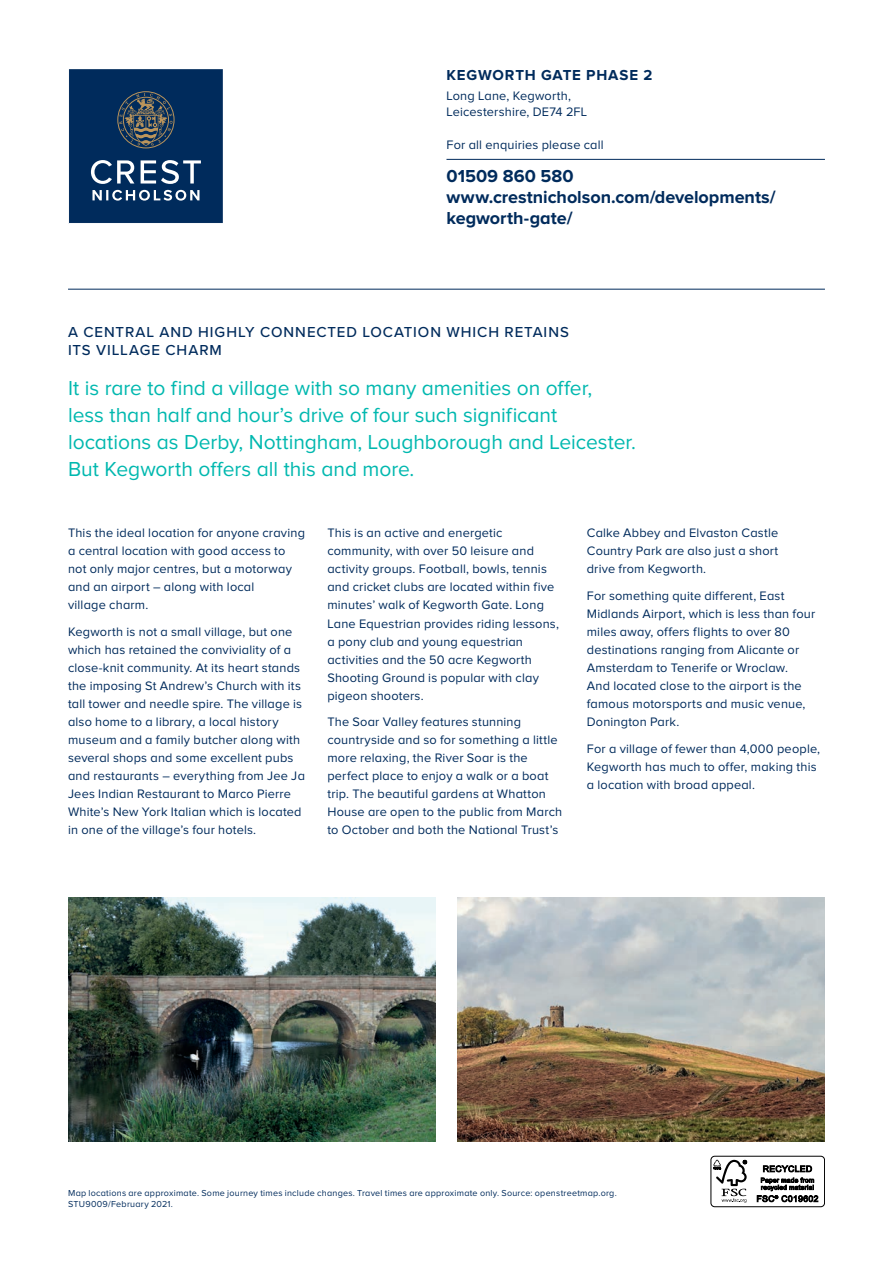
<style>
.page{position:relative;width:893px;height:1263px;background:#fff}
.page>*{position:absolute;margin:0;border:0;box-sizing:border-box;transform-origin:0 0}
.t1{font:21px/27px "Proxima Nova";color:#00b8af}
.t2{font:700 18px/21px "Proxima Nova";color:#002b5c}
.t3{font:500 15px/18px "Proxima Nova";letter-spacing:.065em;color:#002b5c}
.t4{font:700 15px "Proxima Nova";letter-spacing:.05em;color:#002b5c}
.t5{font:12.75px/18px "Proxima Nova";letter-spacing:.015em;color:#002b5c}
.t6{font:9px/10.5px "Proxima Nova";letter-spacing:.025em;color:#002b5c}
</style>
<div class="page">
<svg style="left:68px;top:69px;width:155px;height:155px;background:#1a3e67"></svg>
<hr style="left:68px;top:289px;width:757px;height:1px;background:#002b5c">
<img style="left:457px;top:898px;width:368px;height:243px">
<img style="left:68px;top:898px;width:368px;height:243px">
<hr style="left:446px;top:159px;width:379px;height:1px;background:#002b5c">
<div style="left:710px;top:1156px;width:115px;height:51px;border:1px solid #000;border-radius:4px"></div>
<svg style="left:713px;top:1160px;width:34px;height:43px"></svg>
<svg style="left:757px;top:1165px;width:61px;height:37px"></svg>
<p class="t4" style="left:446px;top:68px;width:208px">KEGWORTH GATE PHASE 2</p>
<p class="t5" style="left:446px;top:88px;width:142px;line-height:15.8px">Long Lane, Kegworth,<br>Leicestershire, DE74 2FL</p>
<p class="t5" style="left:446px;top:136px;width:159px">For all enquiries please call</p>
<h2 class="t2" style="left:446px;top:167px;width:331px">01509 860 580 www.crestnicholson.com/developments/ kegworth-gate/</h2>
<p class="t3" style="left:68px;top:323px;width:502px">A CENTRAL AND HIGHLY CONNECTED LOCATION WHICH RETAINS<br>ITS VILLAGE CHARM</p>
<h1 class="t1" style="left:68px;top:375px;width:570px">It is rare to find a village with so many amenities on offer,<br>less than half and hour’s drive of four such significant locations as Derby, Nottingham, Loughborough and Leicester.<br>But Kegworth offers all this and more.</h1>
<p class="t5" style="left:68px;top:525px;width:239px">This the ideal location for anyone craving a central location with good access to not only major centres, but a motorway and an airport – along with local<br>village charm.</p>
<p class="t5" style="left:68px;top:623px;width:238px">Kegworth is not a small village, but one which has retained the conviviality of a close-knit community. At its heart stands the imposing St Andrew’s Church with its tall tower and needle spire. The village is also home to a library, a local history museum and a family butcher along with several shops and some excellent pubs and restaurants – everything from Jee Ja Jees Indian Restaurant to Marco Pierre White’s New York Italian which is located in one of the village’s four hotels.</p>
<p class="t5" style="left:327px;top:525px;width:233px">This is an active and energetic community, with over 50 leisure and activity groups. Football, bowls, tennis and cricket clubs are located within five minutes’ walk of Kegworth Gate. Long Lane Equestrian provides riding lessons, a pony club and young equestrian activities and the 50 acre Kegworth Shooting Ground is popular with clay pigeon shooters.</p>
<p class="t5" style="left:327px;top:713px;width:236px">The Soar Valley features stunning countryside and so for something a little more relaxing, the River Soar is the perfect place to enjoy a walk or a boat trip. The beautiful gardens at Whatton House are open to the public from March to October and both the National Trust’s</p>
<p class="t5" style="left:587px;top:525px;width:193px;text-align:justify">Calke Abbey and Elvaston Castle Country Park are also just a short drive from Kegworth.</p>
<p class="t5" style="left:587px;top:587px;width:230px">For something quite different, East Midlands Airport, which is less than four miles away, offers flights to over 80 destinations ranging from Alicante or Amsterdam to Tenerife or Wroclaw.<br>And located close to the airport is the famous motorsports and music venue, Donington Park.</p>
<p class="t5" style="left:587px;top:740px;width:235px">For a village of fewer than 4,000 people,<br>Kegworth has much to offer, making this a location with broad appeal.</p>
<p class="t6" style="left:68px;top:1188px;width:550px">Map locations are approximate. Some journey times include changes. Travel times are approximate only. Source: openstreetmap.org.<br>STU9009/February 2021.</p>
</div>
